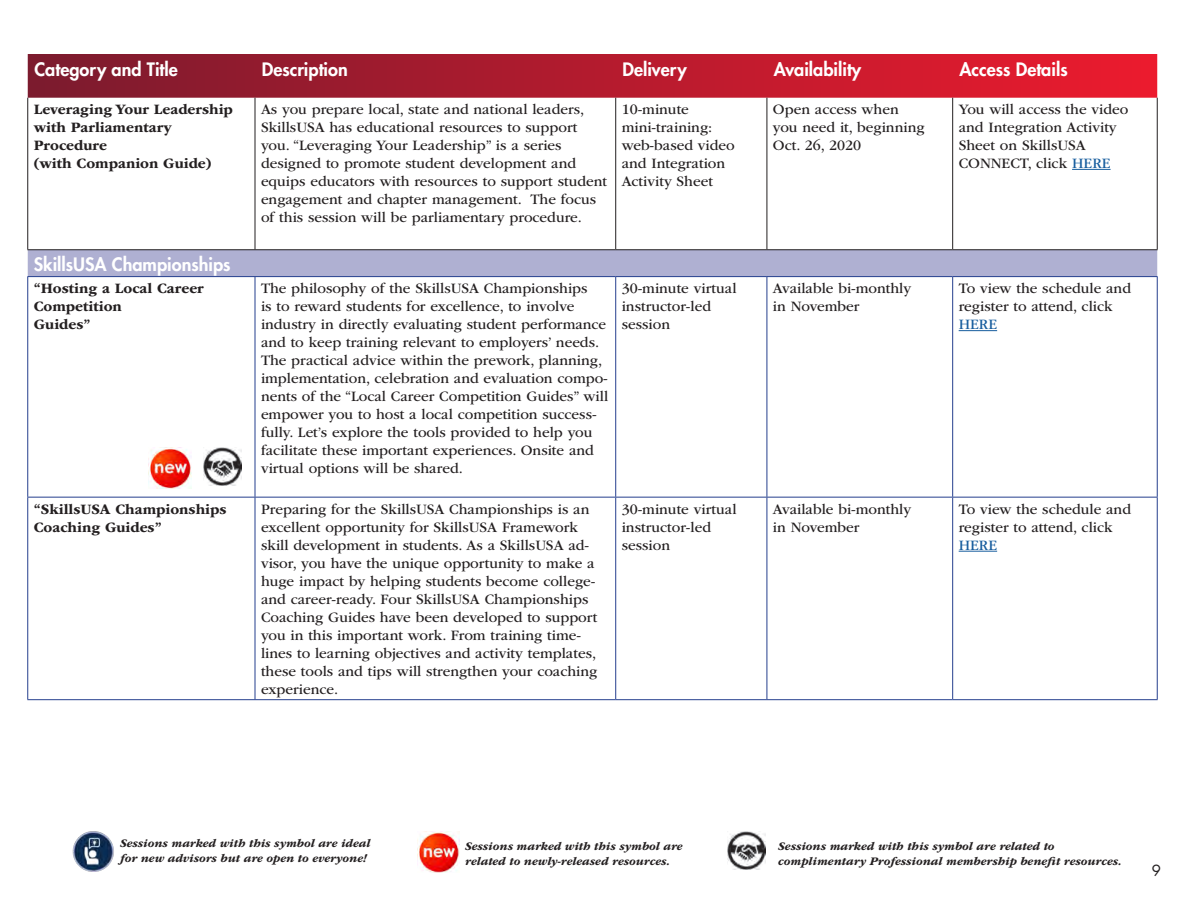
<style>
.page{position:relative;width:1188px;height:918px;background:#fff}
.page>*{position:absolute;margin:0;border:0;box-sizing:border-box;transform-origin:0 0}
.t1{font:800 18px "Futura Std";color:#fff}
.t2{font:15px/18px "ITC Garamond Std";color:#231f20}
.t3{font:700 15px/18px "ITC Garamond Std";color:#231f20}
.t4{font:15px "Futura Std";color:#231f20}
.t5{font:italic 700 12px "ITC Garamond Std";color:#231f20}
.s1{color:#175d9e}
</style>
<div class="page">
<svg style="left:28px;top:54px;width:1129px;height:44px;background:#b31c2f"></svg>
<div style="left:28px;top:250px;width:1129px;height:26px;background:#afb0d2"></div>
<hr style="left:27px;top:98px;width:1px;height:151px;background:#231f20">
<hr style="left:255px;top:98px;width:1px;height:151px;background:#231f20">
<hr style="left:615px;top:98px;width:1px;height:151px;background:#231f20">
<hr style="left:767px;top:98px;width:1px;height:151px;background:#231f20">
<hr style="left:952px;top:98px;width:1px;height:151px;background:#231f20">
<hr style="left:1157px;top:98px;width:1px;height:151px;background:#231f20">
<hr style="left:27px;top:249px;width:228px;height:1px;background:#231f20">
<hr style="left:255px;top:249px;width:361px;height:1px;background:#231f20">
<hr style="left:616px;top:249px;width:151px;height:1px;background:#231f20">
<hr style="left:767px;top:249px;width:186px;height:1px;background:#231f20">
<hr style="left:953px;top:249px;width:205px;height:1px;background:#231f20">
<hr style="left:27px;top:276px;width:228px;height:1px;background:#253f8e">
<hr style="left:27px;top:277px;width:1px;height:220px;background:#253f8e">
<hr style="left:255px;top:276px;width:361px;height:1px;background:#253f8e">
<hr style="left:255px;top:277px;width:1px;height:220px;background:#253f8e">
<hr style="left:616px;top:276px;width:151px;height:1px;background:#253f8e">
<hr style="left:615px;top:277px;width:1px;height:220px;background:#253f8e">
<hr style="left:767px;top:276px;width:186px;height:1px;background:#253f8e">
<hr style="left:767px;top:277px;width:1px;height:220px;background:#253f8e">
<hr style="left:953px;top:276px;width:205px;height:1px;background:#253f8e">
<hr style="left:952px;top:277px;width:1px;height:220px;background:#253f8e">
<hr style="left:1157px;top:277px;width:1px;height:220px;background:#253f8e">
<hr style="left:27px;top:497px;width:228px;height:1px;background:#253f8e">
<hr style="left:27px;top:498px;width:1px;height:201px;background:#253f8e">
<hr style="left:255px;top:497px;width:361px;height:1px;background:#253f8e">
<hr style="left:255px;top:498px;width:1px;height:201px;background:#253f8e">
<hr style="left:616px;top:497px;width:151px;height:1px;background:#253f8e">
<hr style="left:615px;top:498px;width:1px;height:201px;background:#253f8e">
<hr style="left:767px;top:497px;width:186px;height:1px;background:#253f8e">
<hr style="left:767px;top:498px;width:1px;height:201px;background:#253f8e">
<hr style="left:953px;top:497px;width:205px;height:1px;background:#253f8e">
<hr style="left:952px;top:498px;width:1px;height:201px;background:#253f8e">
<hr style="left:1157px;top:498px;width:1px;height:201px;background:#253f8e">
<hr style="left:27px;top:699px;width:228px;height:1px;background:#253f8e">
<hr style="left:255px;top:699px;width:361px;height:1px;background:#253f8e">
<hr style="left:616px;top:699px;width:151px;height:1px;background:#253f8e">
<hr style="left:767px;top:699px;width:186px;height:1px;background:#253f8e">
<hr style="left:953px;top:699px;width:205px;height:1px;background:#253f8e">
<hr style="left:1072px;top:169px;width:39px;height:1px;background:#175d9e">
<hr style="left:959px;top:330px;width:38px;height:1px;background:#175d9e">
<hr style="left:959px;top:551px;width:38px;height:1px;background:#175d9e">
<img style="left:203px;top:447px;width:38px;height:39px">
<img style="left:149px;top:447px;width:42px;height:42px">
<img style="left:727px;top:832px;width:39px;height:38px">
<img style="left:417px;top:832px;width:42px;height:40px">
<img style="left:72px;top:831px;width:42px;height:41px">
<p class="t1" style="left:34px;top:58px;width:145px">Category and Title</p>
<p class="t1" style="left:262px;top:58px;width:88px">Description</p>
<p class="t1" style="left:622px;top:58px;width:66px">Delivery</p>
<p class="t1" style="left:774px;top:58px;width:89px">Availability</p>
<p class="t1" style="left:959px;top:58px;width:110px">Access Details</p>
<p class="t3" style="left:34px;top:100px;width:201px">Leveraging Your Leadership with Parliamentary</p>
<p class="t3" style="left:34px;top:136px;width:75px">Procedure</p>
<p class="t3" style="left:34px;top:154px;width:179px">(with Companion Guide)</p>
<p class="t2" style="left:261px;top:100px;width:348px">As you prepare local, state and national leaders, SkillsUSA has educational resources to support you. “Leveraging Your Leadership” is a series designed to promote student development and equips educators with resources to support student engagement and chapter management. The focus of this session will be parliamentary procedure.</p>
<p class="t2" style="left:622px;top:100px;width:92px">10-minute mini-training:</p>
<p class="t2" style="left:773px;top:100px;width:127px">Open access when</p>
<p class="t2" style="left:773px;top:118px;width:153px">you need it, beginning</p>
<p class="t2" style="left:773px;top:136px;width:90px">Oct. 26, 2020</p>
<p class="t2" style="left:959px;top:100px;width:171px">You will access the video and Integration Activity<br>Sheet on SkillsUSA</p>
<p class="t2" style="left:959px;top:154px;width:153px">CONNECT, click <span class="s1">HERE</span></p>
<p class="t2" style="left:622px;top:136px;width:114px">web-based video and Integration</p>
<p class="t2" style="left:622px;top:172px;width:93px">Activity Sheet</p>
<p class="t1" style="left:34px;top:253px;width:198px">SkillsUSA Championships</p>
<p class="t3" style="left:34px;top:279px;width:172px">“Hosting a Local Career</p>
<p class="t3" style="left:34px;top:297px;width:90px">Competition</p>
<p class="t3" style="left:34px;top:315px;width:58px">Guides”</p>
<p class="t2" style="left:261px;top:280px;width:349px">The philosophy of the SkillsUSA Championships<br>is to reward students for excellence, to involve industry in directly evaluating student performance and to keep training relevant to employers’ needs.<br>The practical advice within the prework, planning, implementation, celebration and evaluation compo&shy;nents of the “Local Career Competition Guides” will empower you to host a local competition success&shy;fully. Let’s explore the tools provided to help you facilitate these important experiences. Onsite and virtual options will be shared.</p>
<p class="t2" style="left:622px;top:280px;width:116px">30-minute virtual</p>
<p class="t2" style="left:622px;top:298px;width:91px">instructor-led</p>
<p class="t2" style="left:622px;top:316px;width:50px">session</p>
<p class="t3" style="left:34px;top:500px;width:194px">“SkillsUSA Championships<br>Coaching Guides”</p>
<p class="t2" style="left:261px;top:500px;width:338px">Preparing for the SkillsUSA Championships is an excellent opportunity for SkillsUSA Framework skill development in students. As a SkillsUSA ad&shy;visor, you have the unique opportunity to make a huge impact by helping students become college&shy;and career-ready. Four SkillsUSA Championships Coaching Guides have been developed to support you in this important work. From training time&shy;lines to learning objectives and activity templates, these tools and tips will strengthen your coaching experience.</p>
<p class="t2" style="left:622px;top:500px;width:116px">30-minute virtual instructor-led</p>
<p class="t2" style="left:622px;top:536px;width:50px">session</p>
<p class="t2" style="left:773px;top:280px;width:140px">Available bi-monthly</p>
<p class="t2" style="left:773px;top:298px;width:88px">in November</p>
<p class="t2" style="left:773px;top:500px;width:140px">Available bi-monthly</p>
<p class="t2" style="left:773px;top:518px;width:88px">in November</p>
<p class="t2" style="left:959px;top:280px;width:174px">To view the schedule and register to attend, click<br><span class="s1">HERE</span></p>
<p class="t2" style="left:959px;top:500px;width:174px">To view the schedule and register to attend, click<br><span class="s1">HERE</span></p>
<p class="t5" style="left:120px;top:837px;width:252px">Sessions marked with this symbol are ideal</p>
<p class="t5" style="left:120px;top:851px;width:248px">for new advisors but are open to everyone!</p>
<p class="t5" style="left:465px;top:840px;width:219px">Sessions marked with this symbol are</p>
<p class="t5" style="left:465px;top:854px;width:207px">related to newly-released resources.</p>
<p class="t5" style="left:778px;top:840px;width:278px">Sessions marked with this symbol are related to</p>
<p class="t5" style="left:778px;top:854px;width:345px">complimentary Professional membership benefit resources.</p>
<p class="t4" style="left:1152px;top:861px;width:11px">9</p>
</div>
